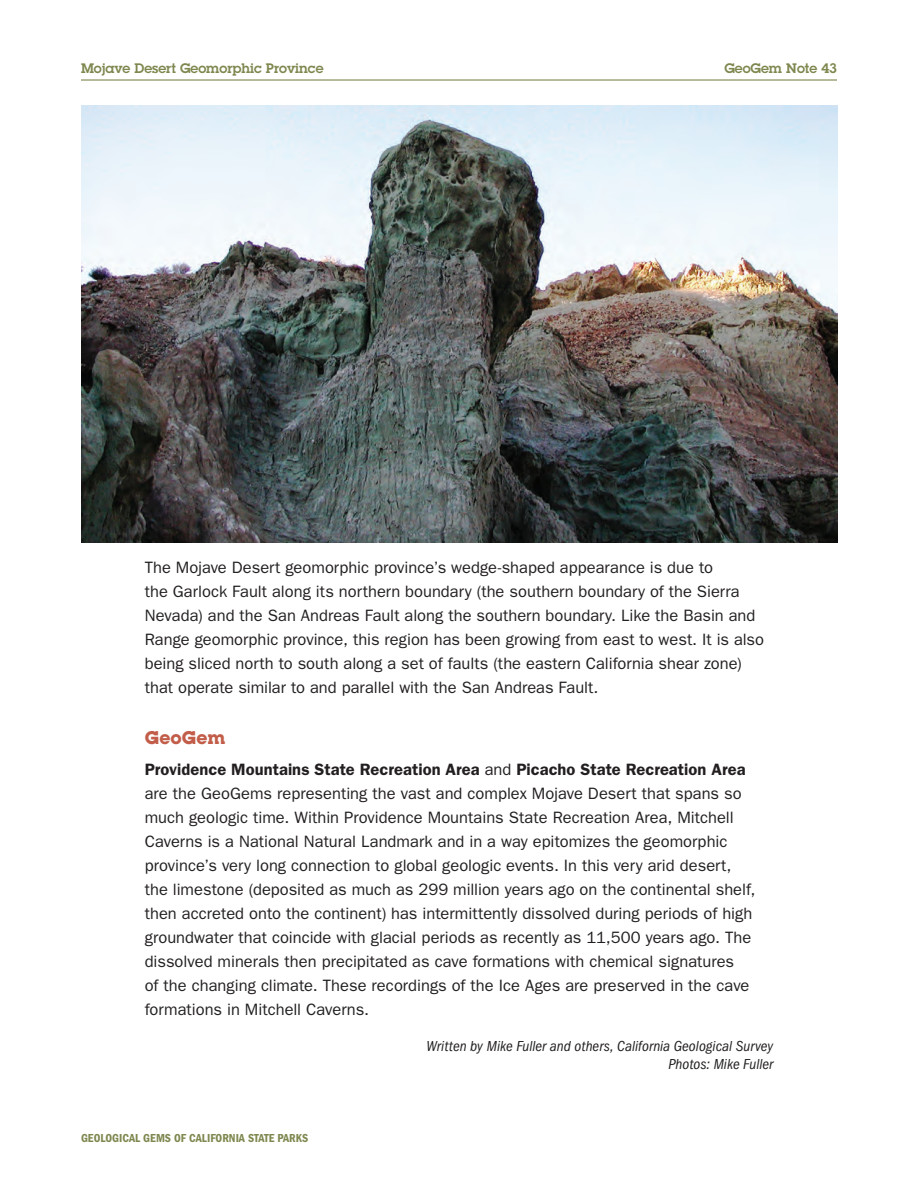
<style>
.page{position:relative;width:918px;height:1188px;background:#fff}
.page>*{position:absolute;margin:0;border:0;box-sizing:border-box;transform-origin:0 0}
.t1{font:700 18px "Lubalin Graph Std";color:#c25d49}
.Body{font:16.5px/24px "ITC Franklin Gothic Std";color:#231f20}
.ByLine{font:italic condensed 15px "ITC Franklin Gothic Std";letter-spacing:.005em;color:#231f20}
.Header_pages{font:600 13.5px "Lubalin Graph Std";color:#7f874f}
.t2{font:12px "ITC Franklin Gothic Std Dm Cd";color:#7f874f}
.s1{font-weight:600}
</style>
<div class="page">
<hr style="left:81px;top:79px;width:756px;height:2px;background:#7f874f">
<img style="left:81px;top:106px;width:756px;height:436px">
<p class="Header_pages" style="left:81px;top:59px;width:244px">Mojave Desert Geomorphic Province</p>
<p class="Header_pages" style="left:724px;top:59px;width:114px">GeoGem Note 43</p>
<p class="Body" style="left:145px;top:556px;width:621px">The Mojave Desert geomorphic province’s wedge-shaped appearance is due to<br>the Garlock Fault along its northern boundary (the southern boundary of the Sierra Nevada) and the San Andreas Fault along the southern boundary. Like the Basin and Range geomorphic province, this region has been growing from east to west. It is also being sliced north to south along a set of faults (the eastern California shear zone) that operate similar to and parallel with the San Andreas Fault.</p>
<p class="t1" style="left:145px;top:726px;width:82px">GeoGem</p>
<p class="Body" style="left:145px;top:758px;width:612px"><span class="s1">Providence Mountains State Recreation Area</span> and <span class="s1">Picacho State Recreation Area </span>are the GeoGems representing the vast and complex Mojave Desert that spans so much geologic time. Within Providence Mountains State Recreation Area, Mitchell Caverns is a National Natural Landmark and in a way epitomizes the geomorphic province’s very long connection to global geologic events. In this very arid desert, the limestone (deposited as much as 299 million years ago on the continental shelf, then accreted onto the continent) has intermittently dissolved during periods of high groundwater that coincide with glacial periods as recently as 11,500 years ago. The dissolved minerals then precipitated as cave formations with chemical signatures<br>of the changing climate. These recordings of the Ice Ages are preserved in the cave formations in Mitchell Caverns.</p>
<p class="ByLine" style="left:427px;top:1038px;width:348px">Written by Mike Fuller and others, California Geological Survey</p>
<p class="ByLine" style="left:668px;top:1056px;width:106px">Photos: Mike Fuller</p>
<p class="t2" style="left:81px;top:1131px;width:229px">GEOLOGICAL GEMS OF CALIFORNIA STATE PARKS</p>
</div>
